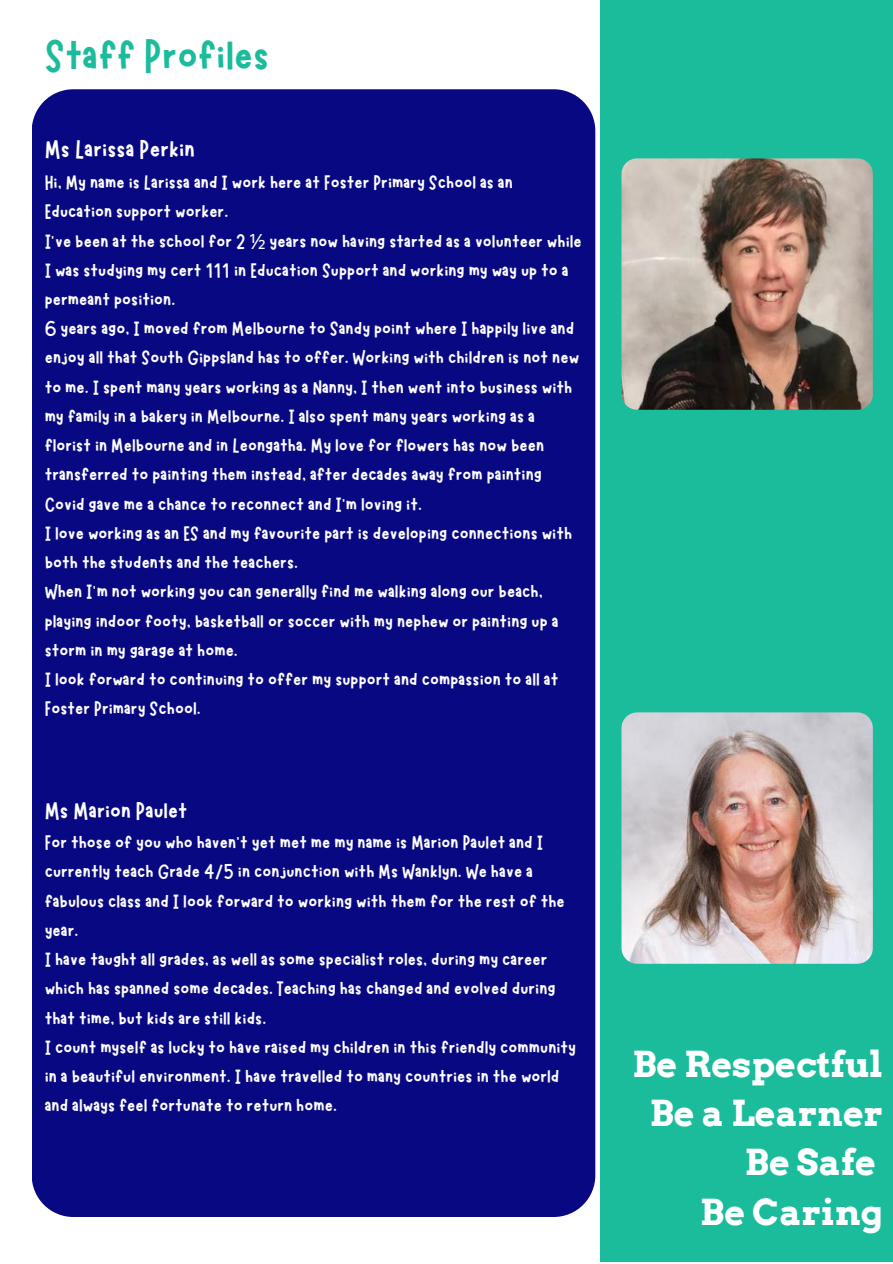
<style>
.page{position:relative;width:893px;height:1264px;background:#fff}
.page>*{position:absolute;margin:0;border:0;box-sizing:border-box;transform-origin:0 0}
.t1{font:48px "Marykate";color:#1bbc9b}
.t2{font:700 35.85px/49.2px "Arvo";color:#fff;text-align:right}
.t3{font:27px "Marykate";color:#fdfdfd}
.t4{font:25.5px "Marykate";color:#fdfdfd}
.t5{font:21px/29.2px "Marykate";color:#fdfdfd}
.s1{font-family:"Noto Sans"}
</style>
<div class="page">
<div style="left:600px;top:0;width:292px;height:1261px;background:#1bbc9b"></div>
<div style="left:32px;top:89px;width:563px;height:1127px;background:#080982"></div>
<img style="left:621px;top:158px;width:251px;height:252px;border-radius:16px">
<img style="left:621px;top:712px;width:251px;height:251px;border-radius:16px">
<h1 class="t1" style="left:45px;top:25px;width:226px">Staff Profiles</h1>
<p class="t3" style="left:45px;top:131px;width:152px">Ms Larissa Perkin</p>
<p class="t5" style="left:45px;top:166px;width:538px">Hi, My name is Larissa and I work here at Foster Primary School as an Education support worker.<br>I've been at the school for 2 <span class="s1">½</span> years now having started as a volunteer while I was studying my cert 111 in Education Support and working my way up to a permeant position.<br>6 years ago, I moved from Melbourne to Sandy point where I happily live and enjoy all that South Gippsland has to offer. Working with children is not new to me. I spent many years working as a Nanny, I then went into business with my family in a bakery in Melbourne. I also spent many years working as a florist in Melbourne and in Leongatha. My love for flowers has now been transferred to painting them instead, after decades away from painting Covid gave me a chance to reconnect and I'm loving it.<br>I love working as an ES and my favourite part is developing connections with both the students and the teachers.<br>When I'm not working you can generally find me walking along our beach, playing indoor footy, basketball or soccer with my nephew or painting up a storm in my garage at home.<br>I look forward to continuing to offer my support and compassion to all at Foster Primary School.</p>
<p class="t4" style="left:45px;top:794px;width:144px">Ms Marion Paulet</p>
<p class="t5" style="left:45px;top:826px;width:533px">For those of you who haven’t yet met me my name is Marion Paulet and I currently teach Grade 4/5 in conjunction with Ms Wanklyn. We have a fabulous class and I look forward to working with them for the rest of the year.<br>I have taught all grades, as well as some specialist roles, during my career which has spanned some decades. Teaching has changed and evolved during that time, but kids are still kids.<br>I count myself as lucky to have raised my children in this friendly community in a beautiful environment. I have travelled to many countries in the world and always feel fortunate to return home.</p>
<h2 class="t2" style="left:632px;top:1039px;width:252px">Be Respectful<br>Be a Learner<br>Be Safe<br>Be Caring</h2>
</div>
